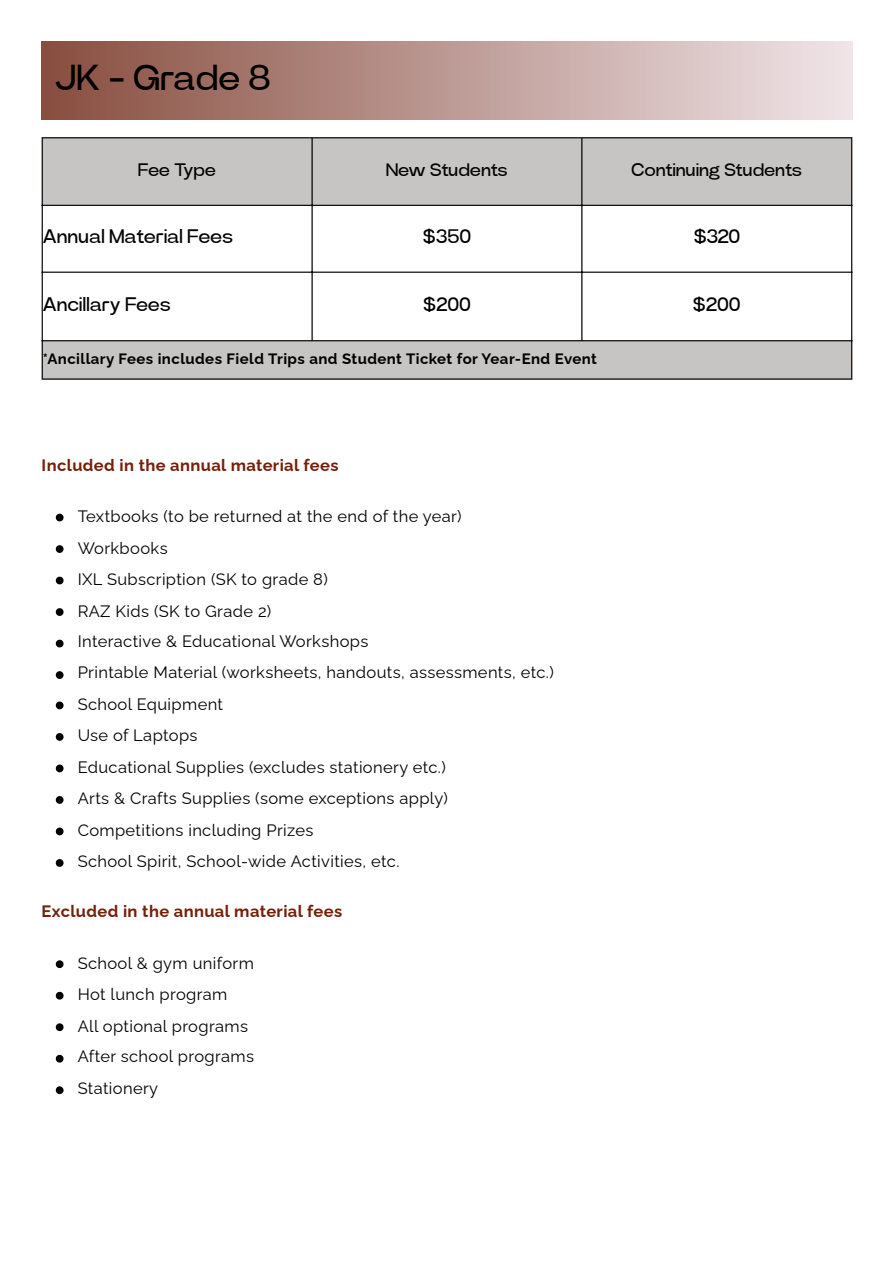
<style>
.page{position:relative;width:894px;height:1263px;background:#fff}
.page>*{position:absolute;margin:0;border:0;box-sizing:border-box;transform-origin:0 0}
.t1{font:36px "Power Grotesk";letter-spacing:.02em;color:#000}
.t2{font:19.5px "Power Grotesk";letter-spacing:.02em;color:#000}
.t3{font:18px "Power Grotesk";letter-spacing:.02em;color:#000}
.t4{font:16.5px "Raleway";letter-spacing:.02em;color:#000}
.t5{font:700 16.5px "Raleway";letter-spacing:.02em;color:#752009}
.t6{font:700 15px "Raleway";letter-spacing:.03em;color:#000}
</style>
<div class="page">
<svg style="left:56px;top:514px;width:7px;height:7px"></svg>
<svg style="left:56px;top:545px;width:7px;height:8px"></svg>
<svg style="left:56px;top:577px;width:7px;height:7px"></svg>
<svg style="left:56px;top:608px;width:7px;height:8px"></svg>
<svg style="left:56px;top:640px;width:7px;height:7px"></svg>
<svg style="left:56px;top:671px;width:7px;height:8px"></svg>
<svg style="left:56px;top:702px;width:7px;height:7px"></svg>
<svg style="left:56px;top:733px;width:7px;height:8px"></svg>
<svg style="left:56px;top:765px;width:7px;height:7px"></svg>
<svg style="left:56px;top:796px;width:7px;height:8px"></svg>
<svg style="left:56px;top:828px;width:7px;height:7px"></svg>
<svg style="left:56px;top:859px;width:7px;height:8px"></svg>
<svg style="left:56px;top:960px;width:7px;height:8px"></svg>
<svg style="left:56px;top:992px;width:7px;height:7px"></svg>
<svg style="left:56px;top:1023px;width:7px;height:8px"></svg>
<svg style="left:56px;top:1055px;width:7px;height:7px"></svg>
<svg style="left:56px;top:1086px;width:7px;height:8px"></svg>
<div style="left:42px;top:42px;width:810px;height:77px;background:linear-gradient(to right,#884e3f,#f0e5e9)"></div>
<svg style="left:43px;top:138px;width:807px;height:240px"></svg>
<hr style="left:42px;top:138px;width:1px;height:240px;background:#000">
<hr style="left:311px;top:138px;width:1px;height:202px;background:#000">
<hr style="left:581px;top:138px;width:1px;height:202px;background:#000">
<hr style="left:850px;top:138px;width:2px;height:240px;background:#000">
<hr style="left:42px;top:137px;width:810px;height:1px;background:#000">
<hr style="left:42px;top:205px;width:810px;height:1px;background:#000">
<hr style="left:42px;top:272px;width:810px;height:1px;background:#000">
<hr style="left:42px;top:340px;width:810px;height:1px;background:#000">
<hr style="left:42px;top:378px;width:810px;height:2px;background:#000">
<h1 class="t1" style="left:55px;top:61px;width:216px">JK - Grade 8</h1>
<p class="t3" style="left:138px;top:161px;width:79px">Fee Type</p>
<p class="t3" style="left:386px;top:161px;width:123px">New Students</p>
<p class="t3" style="left:631px;top:161px;width:171px">Continuing Students</p>
<p class="t2" style="left:43px;top:227px;width:191px">Annual Material Fees</p>
<p class="t2" style="left:422px;top:227px;width:50px">$350</p>
<p class="t2" style="left:693px;top:227px;width:48px">$320</p>
<p class="t2" style="left:43px;top:295px;width:129px">Ancillary Fees</p>
<p class="t2" style="left:423px;top:295px;width:49px">$200</p>
<p class="t2" style="left:692px;top:295px;width:49px">$200</p>
<p class="t6" style="left:43px;top:350px;width:555px">*Ancillary Fees includes Field Trips and Student Ticket for Year-End Event</p>
<h1 class="t5" style="left:42px;top:456px;width:298px">Included in the annual material fees</h1>
<p class="t4" style="left:78px;top:506px;width:385px">Textbooks (to be returned at the end of the year)</p>
<p class="t4" style="left:78px;top:538px;width:91px">Workbooks</p>
<p class="t4" style="left:78px;top:569px;width:251px">IXL Subscription (SK to grade 8)</p>
<p class="t4" style="left:78px;top:601px;width:195px">RAZ Kids (SK to Grade 2)</p>
<p class="t4" style="left:78px;top:631px;width:292px">Interactive &amp; Educational Workshops</p>
<p class="t4" style="left:78px;top:663px;width:477px">Printable Material (worksheets, handouts, assessments, etc.)</p>
<p class="t4" style="left:78px;top:694px;width:147px">School Equipment</p>
<p class="t4" style="left:78px;top:726px;width:121px">Use of Laptops</p>
<p class="t4" style="left:78px;top:757px;width:369px">Educational Supplies (excludes stationery etc.)</p>
<p class="t4" style="left:78px;top:789px;width:371px">Arts &amp; Crafts Supplies (some exceptions apply)</p>
<p class="t4" style="left:78px;top:820px;width:237px">Competitions including Prizes</p>
<p class="t4" style="left:78px;top:852px;width:323px">School Spirit, School-wide Activities, etc.</p>
<h1 class="t5" style="left:42px;top:901px;width:302px">Excluded in the annual material fees</h1>
<p class="t4" style="left:78px;top:953px;width:178px">School &amp; gym uniform</p>
<p class="t4" style="left:78px;top:985px;width:151px">Hot lunch program</p>
<p class="t4" style="left:78px;top:1016px;width:172px">All optional programs</p>
<p class="t4" style="left:78px;top:1046px;width:178px">After school programs</p>
<p class="t4" style="left:78px;top:1078px;width:82px">Stationery</p>
</div>
